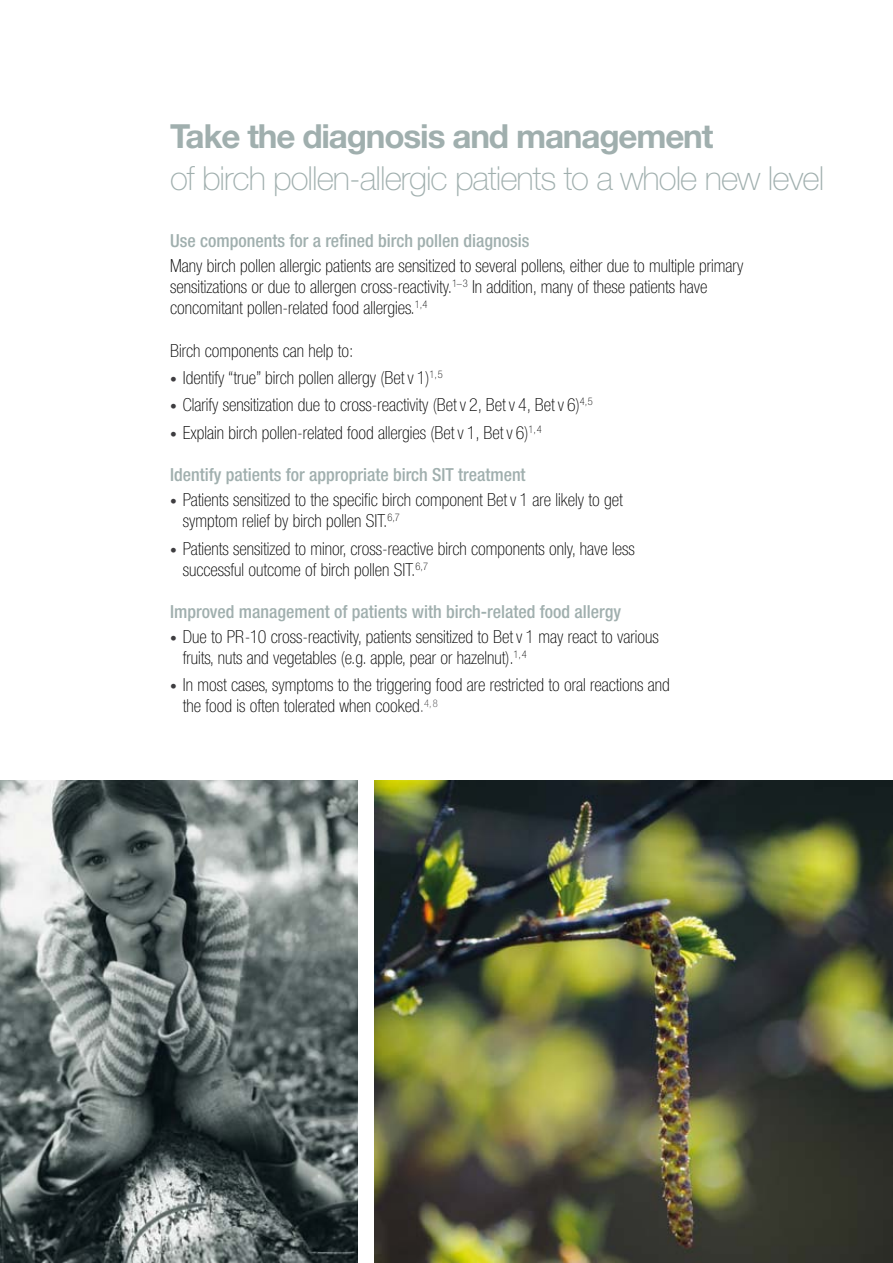
<style>
.page{position:relative;width:893px;height:1263px;background:#fff}
.page>*{position:absolute;margin:0;border:0;box-sizing:border-box;transform-origin:0 0}
.t1{font:100 33.15px "Helvetica Neue LT Std";letter-spacing:-.03em;color:#a0afae}
.t2{font:700 33.15px "Helvetica Neue LT Std";letter-spacing:-.035em;color:#a0afae}
.t3{font:100 condensed 18px/21px "Helvetica Neue LT Std";color:#000}
.t4{font:500 condensed 18px "Helvetica Neue LT Std";color:#a0afae}
.s1{font-size:13.5px;color:#3e3d40}
.s2{color:#3e3d40}
</style>
<div class="page">
<img style="left:0;top:780px;width:357px;height:483px">
<img style="left:374px;top:780px;width:519px;height:483px">
<h1 class="t2" style="left:170px;top:116px;width:545px">Take the diagnosis and management</h1>
<h1 class="t1" style="left:170px;top:159px;width:656px">of birch pollen-allergic patients to a whole new level</h1>
<p class="t4" style="left:170px;top:230px;width:361px">Use components for a refined birch pollen diagnosis</p>
<p class="t3" style="left:170px;top:255px;width:575px">Many birch pollen allergic patients are sensitized to several pollens, either due to multiple primary sensitizations or due to allergen cross-reactivity.<sup>1–3</sup> In addition, many of these patients have concomitant pollen-related food allergies.<sup>1,4</sup></p>
<p class="t3" style="left:170px;top:339px;width:185px">Birch components can help to:</p>
<p class="t3" style="left:170px;top:367px;width:274px"><span class="s1">•</span> Identify “true” birch pollen allergy (Bet v 1)<sup>1,5</sup></p>
<p class="t3" style="left:170px;top:394px;width:424px"><span class="s1">•</span> Clarify sensitization due to cross-reactivity (Bet v 2, Bet v 4, Bet v 6)<sup>4,5</sup></p>
<p class="t3" style="left:170px;top:422px;width:373px"><span class="s1">•</span> Explain birch pollen-related food allergies (Bet v 1, Bet v 6)<sup>1,4</sup></p>
<p class="t4" style="left:170px;top:464px;width:357px">Identify patients for appropriate birch SIT treatment</p>
<p class="t3" style="left:183px;top:489px;width:441px;text-indent:-13px"><span class="s1">•</span> Patients sensitized to the specific birch component Bet v 1 are likely to get symptom relief by birch pollen SIT.<sup>6,7</sup></p>
<p class="t3" style="left:183px;top:538px;width:453px;text-indent:-13px"><span class="s1">•</span> Patients sensitized to minor, cross-reactive birch components only, have less successful outcome of birch pollen SIT.<sup>6,7</sup></p>
<p class="t4" style="left:170px;top:601px;width:452px">Improved management of patients with birch-related food allergy</p>
<p class="t3" style="left:183px;top:626px;width:477px;text-indent:-13px"><span class="s1">•</span> Due to PR-10 cross-reactivity, patients sensitized to Bet v 1 may react to various fruits, nuts and vegetables (e.g. apple, pear or hazelnut).<sup>1,4</sup></p>
<p class="t3" style="left:183px;top:674px;width:488px;text-indent:-13px"><span class="s1">•</span> In most cases, symptoms to the triggering food are restricted to oral reactions and the food is often tolerated when cooked<span class="s2">.</span><sup>4,8</sup></p>
</div>
